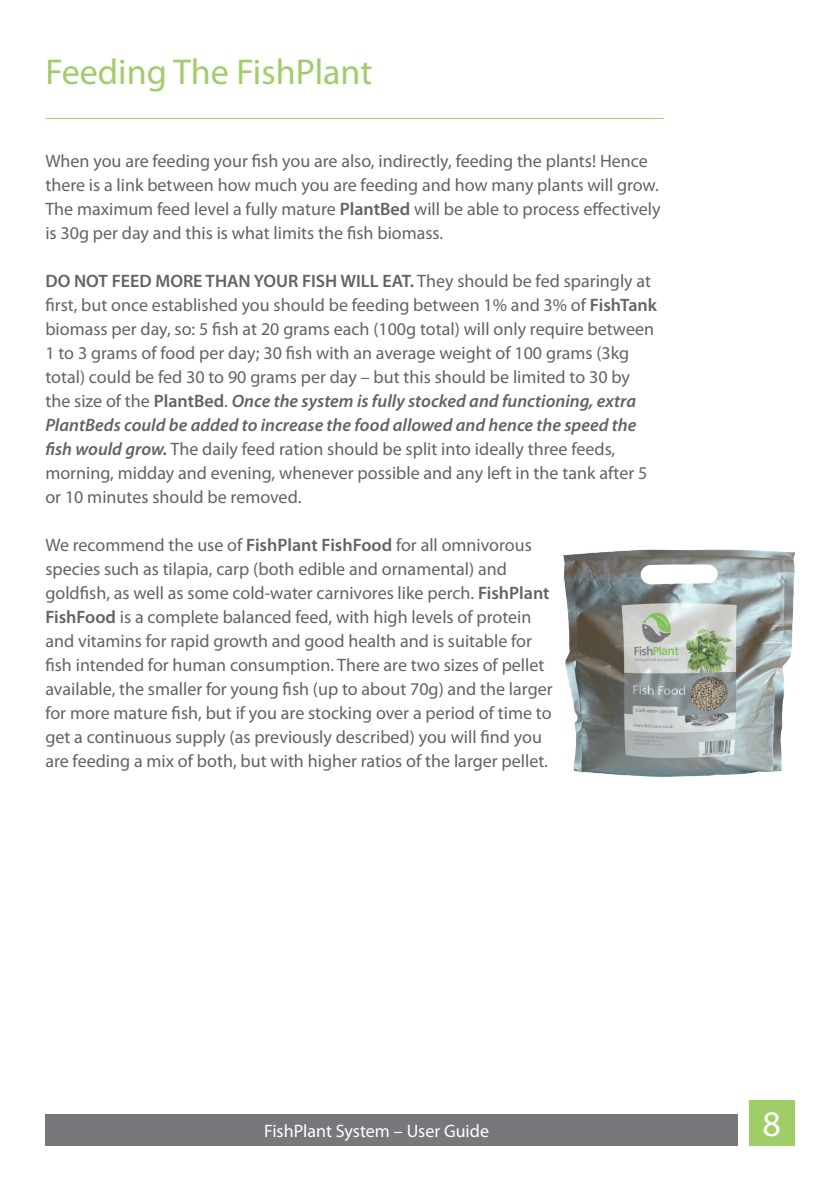
<style>
.page{position:relative;width:840px;height:1191px;background:#fff}
.page>*{position:absolute;margin:0;border:0;box-sizing:border-box;transform-origin:0 0}
.t1{font:36px "Myriad Pro";color:#9fce66}
.t2{font:36px "Myriad Pro";color:#fff}
.t3{font:18px/24px "Myriad Pro";color:#636366}
.t4{font:18px "Myriad Pro";color:#fff}
.s1{font-weight:600}
.s2{font-weight:600;font-style:italic}
</style>
<div class="page">
<hr style="left:45px;top:118px;width:618px;height:1px;background:#9fce66">
<div style="left:45px;top:1114px;width:692px;height:31px;background:#76787b"></div>
<div style="left:748px;top:1100px;width:46px;height:45px;background:#9fce66"></div>
<img style="left:563px;top:550px;width:231px;height:226px">
<h1 class="t1" style="left:45px;top:49px;width:328px">Feeding The FishPlant</h1>
<p class="t3" style="left:45px;top:148px;width:616px">When you are feeding your fish you are also, indirectly, feeding the plants! Hence there is a link between how much you are feeding and how many plants will grow.<br>The maximum feed level a fully mature <span class="s1">PlantBed</span> will be able to process effectively is 30g per day and this is what limits the fish biomass.</p>
<p class="t3" style="left:45px;top:268px;width:613px"><span class="s1">DO NOT FEED MORE THAN YOUR FISH WILL EAT.</span> They should be fed sparingly at first, but once established you should be feeding between 1% and 3% of <span class="s1">FishTank </span>biomass per day, so: 5 fish at 20 grams each (100g total) will only require between 1 to 3 grams of food per day; 30 fish with an average weight of 100 grams (3kg total) could be fed 30 to 90 grams per day – but this should be limited to 30 by the size of the <span class="s1">PlantBed</span>. <span class="s2">Once the system is fully stocked and functioning, extra PlantBeds could be added to increase the food allowed and hence the speed the fish would grow.</span> The daily feed ration should be split into ideally three feeds, morning, midday and evening, whenever possible and any left in the tank after 5 or 10 minutes should be removed.</p>
<p class="t3" style="left:45px;top:532px;width:508px">We recommend the use of <span class="s1">FishPlant FishFood</span> for all omnivorous species such as tilapia, carp (both edible and ornamental) and goldfish, as well as some cold-water carnivores like perch. <span class="s1">FishPlant FishFood</span> is a complete balanced feed, with high levels of protein and vitamins for rapid growth and good health and is suitable for fish intended for human consumption. There are two sizes of pellet available, the smaller for young fish (up to about 70g) and the larger for more mature fish, but if you are stocking over a period of time to get a continuous supply (as previously described) you will find you are feeding a mix of both, but with higher ratios of the larger pellet.</p>
<p class="t4" style="left:264px;top:1119px;width:226px">FishPlant System – User Guide</p>
<h1 class="t2" style="left:762px;top:1102px;width:20px">8</h1>
</div>
